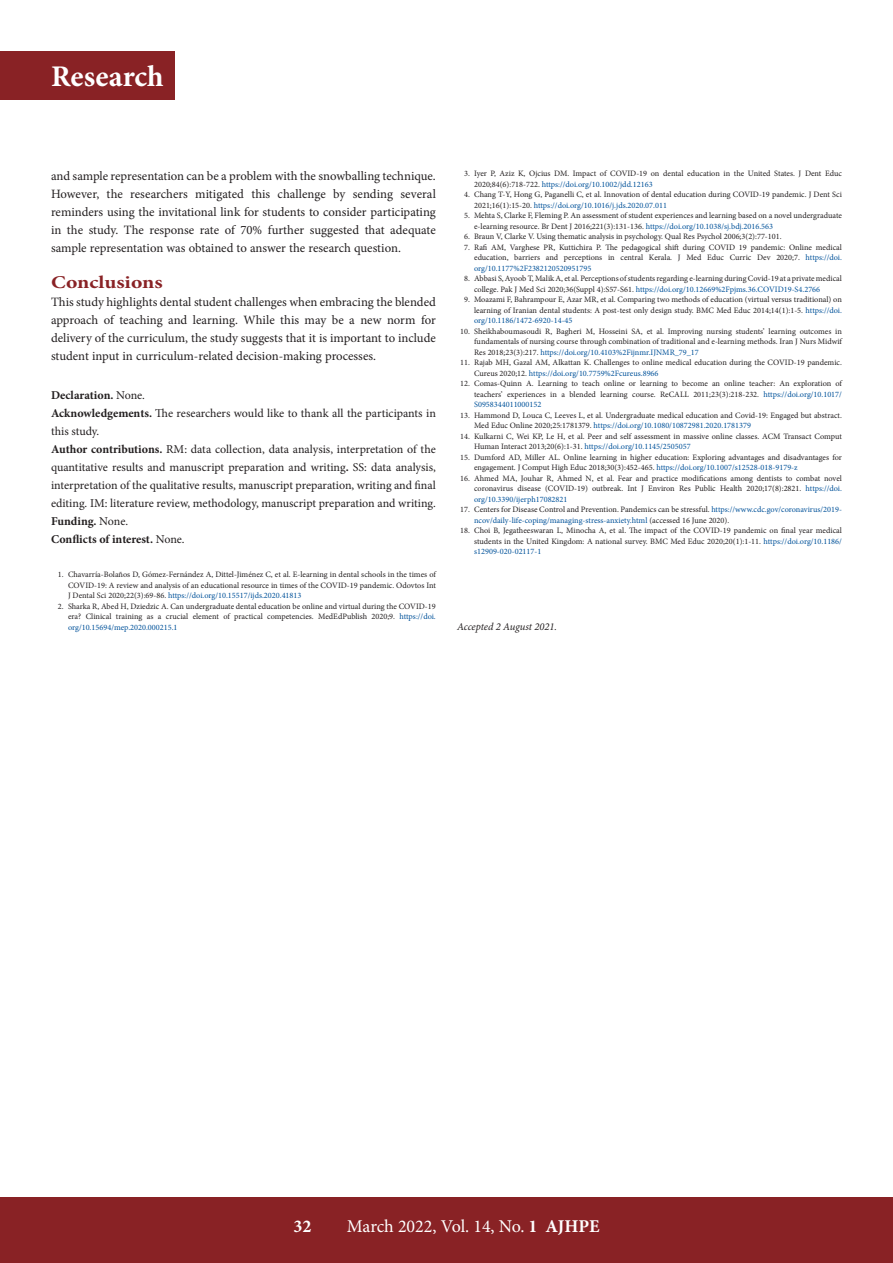
<style>
.page{position:relative;width:893px;height:1263px;background:#fff}
.page>*{position:absolute;margin:0;border:0;box-sizing:border-box;transform-origin:0 0}
.t1{font:700 30px "Minion Pro";color:#fff}
.t2{font:18px "Minion Pro";letter-spacing:-.005em;color:#fff}
.B_HEAD{font:700 18px "Minion Pro";color:#892225;scale:1.2 1}
.t3{font:700 18px "Minion Pro";color:#fff}
.BODY_TEXT_1ST_PARAGR{font:12.75px/18px "Minion Pro";color:#231f20;text-align:justify}
.ACKNOWLEGEMENTS{font:12px/18px "Minion Pro";color:#231f20}
.ACKNOWLEGEMENTS-2{font:700 12px "Minion Pro";color:#231f20}
.ACCEPTED{font:italic 10.5px "Minion Pro";letter-spacing:-.005em;color:#231f20}
.t4{font:8.25px/10.5px "Minion Pro";color:#231f20;text-align:justify}
.t5{font:8.25px/10.5px "Minion Pro";color:#01529a}
.s1{font-weight:400}
.s2{font-weight:700}
.s3{color:#01529a}
.s4{color:#231f20}
</style>
<div class="page">
<div style="left:0;top:1197px;width:893px;height:66px;background:#892225"></div>
<div style="left:0;top:51px;width:174px;height:49px;background:#892225"></div>
<h1 class="t1" style="left:51px;top:56px;width:114px">Research</h1>
<p class="BODY_TEXT_1ST_PARAGR" style="left:51px;top:167px;width:386px">and sample representation can be a problem with the snowballing technique.<br>However, the researchers mitigated this challenge by sending several reminders using the invitational link for students to consider participating in the study. The response rate of 70% further suggested that adequate sample representation was obtained to answer the research question.</p>
<h2 class="B_HEAD" style="left:51px;top:270px;width:95px">Conclusions</h2>
<p class="BODY_TEXT_1ST_PARAGR" style="left:51px;top:293px;width:386px">This study highlights dental student challenges when embracing the blended approach of teaching and learning. While this may be a new norm for delivery of the curriculum, the study suggests that it is important to include student input in curriculum-related decision-making processes.</p>
<p class="ACKNOWLEGEMENTS-2" style="left:51px;top:387px;width:96px">Declaration. <span class="s1">None.</span></p>
<p class="ACKNOWLEGEMENTS" style="left:51px;top:404px;width:386px"><span class="s2">Acknowledgements.</span> The researchers would like to thank all the participants in this study.</p>
<p class="ACKNOWLEGEMENTS" style="left:51px;top:440px;width:386px;text-align:justify"><span class="s2">Author contributions.</span> RM: data collection, data analysis, interpretation of the quantitative results and manuscript preparation and writing<span class="s2">.</span> SS: data analysis, interpretation of the qualitative results, manuscript preparation, writing and final editing. IM: literature review, methodology, manuscript preparation and writing.</p>
<p class="ACKNOWLEGEMENTS-2" style="left:51px;top:513px;width:79px">Funding. <span class="s1">None.</span></p>
<p class="ACKNOWLEGEMENTS-2" style="left:51px;top:531px;width:135px">Conflicts of interest. <span class="s1">None.</span></p>
<p class="t4" style="left:68px;top:569px;width:369px;text-indent:-10px">1. Chavarría-Bolaños D, Gómez-Fernández A, Dittel-Jiménez C, et al. E-learning in dental schools in the times of COVID-19: A review and analysis of an educational resource in times of the COVID-19 pandemic. Odovtos Int J Dental Sci 2020;22(3):69-86. <span class="s3">https://doi.org/10.15517/ijds.2020.41813</span></p>
<p class="t4" style="left:68px;top:601px;width:369px;text-indent:-10px">2. Sharka R, Abed H, Dziedzic A. Can undergraduate dental education be online and virtual during the COVID-19 era? Clinical training as a crucial element of practical competencies. MedEdPublish 2020;9. <span class="s3">https://doi. org/10.15694/mep.2020.000215.1</span></p>
<p class="t4" style="left:474px;top:168px;width:369px;text-indent:-10px">3. Iyer P, Aziz K, Ojcius DM. Impact of COVID‐19 on dental education in the United States. J Dent Educ<br>2020;84(6):718-722. <span class="s3">https://doi.org/10.1002/jdd.12163</span></p>
<p class="t4" style="left:474px;top:189px;width:369px;text-indent:-10px">4. Chang T-Y, Hong G, Paganelli C, et al. Innovation of dental education during COVID-19 pandemic. J Dent Sci<br>2021;16(1):15-20. <span class="s3">https://doi.org/10.1016/j.jds.2020.07.011</span></p>
<p class="t4" style="left:474px;top:210px;width:369px;text-indent:-10px">5. Mehta S, Clarke F, Fleming P. An assessment of student experiences and learning based on a novel undergraduate e-learning resource. Br Dent J 2016;221(3):131-136. <span class="s3">https://doi.org/10.1038/sj.bdj.2016.563</span></p>
<p class="t4" style="left:464px;top:231px;width:319px">6. Braun V, Clarke V. Using thematic analysis in psychology. Qual Res Psychol 2006;3(2):77-101.</p>
<p class="t4" style="left:474px;top:242px;width:369px;text-indent:-10px">7. Rafi AM, Varghese PR, Kuttichira P. The pedagogical shift during COVID 19 pandemic: Online medical education, barriers and perceptions in central Kerala. J Med Educ Curric Dev 2020;7. <span class="s3">https://doi. org/10.1177%2F2382120520951795</span></p>
<p class="t4" style="left:474px;top:273px;width:369px;text-indent:-10px">8. Abbasi S, Ayoob T, Malik A, et al. Perceptions of students regarding e-learning during Covid-19 at a private medical college. Pak J Med Sci 2020;36(Suppl 4):S57-S61. <span class="s3">https://doi.org/10.12669%2Fpjms.36.COVID19-S4.2766</span></p>
<p class="t4" style="left:474px;top:294px;width:369px;text-indent:-10px">9. Moazami F, Bahrampour E, Azar MR, et al. Comparing two methods of education (virtual versus traditional) on learning of Iranian dental students: A post-test only design study. BMC Med Educ 2014;14(1):1-5. <span class="s3">https://doi. org/10.1186/1472-6920-14-45</span></p>
<p class="t4" style="left:474px;top:326px;width:369px;text-indent:-14px">10. Sheikhaboumasoudi R, Bagheri M, Hosseini SA, et al. Improving nursing students’ learning outcomes in fundamentals of nursing course through combination of traditional and e-learning methods. Iran J Nurs Midwif Res 2018;23(3):217. <span class="s3">https://doi.org/10.4103%2Fijnmr.IJNMR_79_17</span></p>
<p class="t4" style="left:474px;top:357px;width:369px;text-indent:-14px">11. Rajab MH, Gazal AM, Alkattan K. Challenges to online medical education during the COVID-19 pandemic.<br>Cureus 2020;12. <span class="s3">https://doi.org/10.7759%2Fcureus.8966</span></p>
<p class="t4" style="left:474px;top:378px;width:369px;text-indent:-14px">12. Comas-Quinn A. Learning to teach online or learning to become an online teacher: An exploration of teachers’ experiences in a blended learning course. ReCALL 2011;23(3):218-232. <span class="s3">https://doi.org/10.1017/ S0958344011000152</span></p>
<p class="t4" style="left:474px;top:410px;width:369px;text-indent:-14px">13. Hammond D, Louca C, Leeves L, et al. Undergraduate medical education and Covid-19: Engaged but abstract.<br>Med Educ Online 2020;25:1781379. <span class="s3">https://doi.org/10.1080/10872981.2020.1781379</span></p>
<p class="t4" style="left:474px;top:431px;width:369px;text-indent:-14px">14. Kulkarni C, Wei KP, Le H, et al. Peer and self assessment in massive online classes. ACM Transact Comput<br>Human Interact 2013;20(6):1-31. <span class="s3">https://doi.org/10.1145/2505057</span></p>
<p class="t4" style="left:474px;top:452px;width:369px;text-indent:-14px">15. Dumford AD, Miller AL. Online learning in higher education: Exploring advantages and disadvantages for engagement. J Comput High Educ 2018;30(3):452-465. <span class="s3">https://doi.org/10.1007/s12528-018-9179-z</span></p>
<p class="t4" style="left:474px;top:473px;width:369px;text-indent:-14px">16. Ahmed MA, Jouhar R, Ahmed N, et al. Fear and practice modifications among dentists to combat novel coronavirus disease (COVID-19) outbreak. Int J Environ Res Public Health 2020;17(8):2821. <span class="s3">https://doi. org/10.3390/ijerph17082821</span></p>
<p class="t5" style="left:474px;top:504px;width:369px;text-indent:-14px"><span class="s4">17. Centers for Disease Control and Prevention. Pandemics can be stressful.</span> https://www.cdc.gov/coronavirus/2019- ncov/daily-life-coping/managing-stress-anxiety.html <span class="s4">(accessed 16 June 2020).</span></p>
<p class="t4" style="left:474px;top:525px;width:369px;text-indent:-14px">18. Choi B, Jegatheeswaran L, Minocha A, et al. The impact of the COVID-19 pandemic on final year medical students in the United Kingdom: A national survey. BMC Med Educ 2020;20(1):1-11. <span class="s3">https://doi.org/10.1186/ s12909-020-02117-1</span></p>
<p class="ACCEPTED" style="left:457px;top:619px;width:101px">Accepted 2 August 2021.</p>
<h2 class="t3" style="left:293px;top:1213px;width:20px">32</h2>
<h2 class="t2" style="left:347px;top:1214px;width:254px">March 2022, Vol. 14, No. <span class="s2">1 AJHPE</span></h2>
</div>
